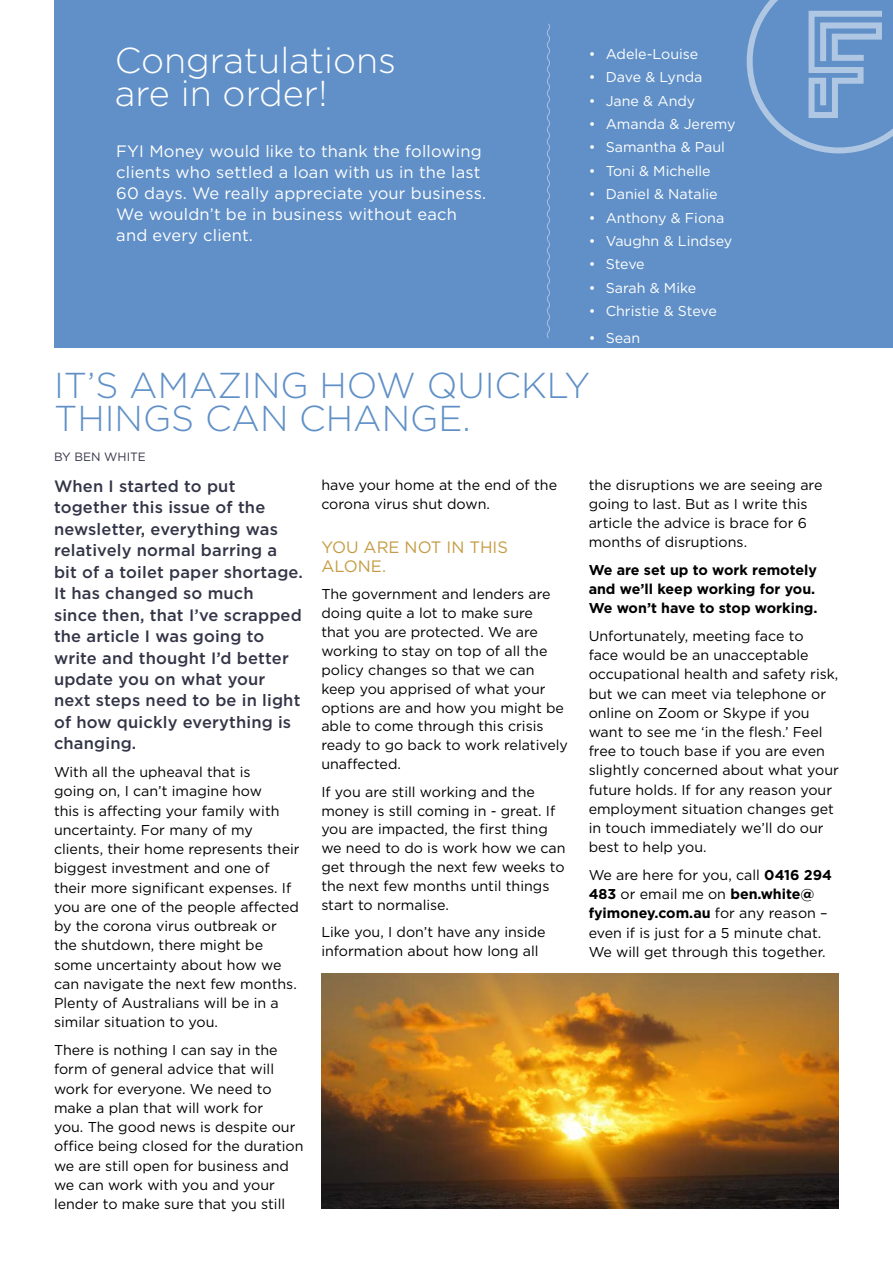
<style>
.page{position:relative;width:893px;height:1263px;background:#fff}
.page>*{position:absolute;margin:0;border:0;box-sizing:border-box;transform-origin:0 0}
.H1_style_-_content{font:300 36px/33px "Gotham HTF";color:#6090c7}
.H1_style_-_content-2{font:300 36px/33px "Gotham HTF";color:#fff}
.Bold_intro_to_body_c{font:500 16.5px/21.5px "Gotham HTF";letter-spacing:.01em;color:#333547}
.Bold_intro_to_body_c-2{font:16.5px/21px "Gotham HTF";letter-spacing:.01em;color:#fff}
.H2_style_-_content{font:16.5px/18.9px "Gotham HTF";color:#c59c44}
.Body_copy{font:14.25px/19.2px "Gotham HTF";color:#000}
.t1{font:14.25px "Gotham HTF";color:#fff}
.Body_copy-2{font:700 14.25px/19.2px "Gotham HTF";color:#000}
.t2{font:12px "Gotham HTF";color:#333547}
.s1{font-weight:700}
</style>
<div class="page">
<div style="left:54px;top:0;width:839px;height:348px;background:#6090c7"></div>
<svg style="left:547px;top:23px;width:3px;height:315px"></svg>
<img style="left:321px;top:974px;width:518px;height:235px">
<svg style="left:747px;top:0;width:146px;height:153px"></svg>
<p class="H1_style_-_content-2" style="left:115px;top:43px;width:283px">Congratulations are in order!</p>
<p class="Bold_intro_to_body_c-2" style="left:116px;top:140px;width:371px">FYI Money would like to thank the following clients who settled a loan with us in the last 60 days. We really appreciate your business.<br>We wouldn’t be in business without each and every client.</p>
<p class="t1" style="left:589px;top:46px;width:111px">• Adele-Louise</p>
<p class="t1" style="left:589px;top:69px;width:115px">• Dave &amp; Lynda</p>
<p class="t1" style="left:589px;top:93px;width:108px">• Jane &amp; Andy</p>
<p class="t1" style="left:589px;top:116px;width:148px">• Amanda &amp; Jeremy</p>
<p class="t1" style="left:589px;top:139px;width:138px">• Samantha &amp; Paul</p>
<p class="t1" style="left:589px;top:163px;width:124px">• Toni &amp; Michelle</p>
<p class="t1" style="left:589px;top:186px;width:130px">• Daniel &amp; Natalie</p>
<p class="t1" style="left:589px;top:210px;width:137px">• Anthony &amp; Fiona</p>
<p class="t1" style="left:589px;top:233px;width:145px">• Vaughn &amp; Lindsey</p>
<p class="t1" style="left:589px;top:256px;width:58px">• Steve</p>
<p class="t1" style="left:589px;top:280px;width:109px">• Sarah &amp; Mike</p>
<p class="t1" style="left:589px;top:303px;width:130px">• Christie &amp; Steve</p>
<p class="t1" style="left:589px;top:330px;width:53px">• Sean</p>
<p class="H1_style_-_content" style="left:54px;top:368px;width:538px">IT’S AMAZING HOW QUICKLY<br>THINGS CAN CHANGE.</p>
<p class="t2" style="left:54px;top:450px;width:93px">BY BEN WHITE</p>
<p class="Bold_intro_to_body_c" style="left:54px;top:475px;width:250px">When I started to put together this issue of the newsletter, everything was relatively normal barring a bit of a toilet paper shortage.<br>It has changed so much<br>since then, that I’ve scrapped the article I was going to write and thought I’d better update you on what your next steps need to be in light of how quickly everything is changing.</p>
<p class="Body_copy" style="left:54px;top:762px;width:247px">With all the upheaval that is<br>going on, I can’t imagine how<br>this is affecting your family with uncertainty. For many of my clients, their home represents their biggest investment and one of their more significant expenses. If you are one of the people affected by the corona virus outbreak or the shutdown, there might be some uncertainty about how we can navigate the next few months.<br>Plenty of Australians will be in a similar situation to you.</p>
<p class="Body_copy" style="left:54px;top:1040px;width:251px">There is nothing I can say in the form of general advice that will work for everyone. We need to make a plan that will work for<br>you. The good news is despite our office being closed for the duration we are still open for business and we can work with you and your lender to make sure that you still</p>
<p class="Body_copy" style="left:321px;top:475px;width:237px">have your home at the end of the corona virus shut down.</p>
<p class="H2_style_-_content" style="left:321px;top:537px;width:188px">YOU ARE NOT IN THIS<br>ALONE.</p>
<p class="Body_copy" style="left:321px;top:584px;width:248px">The government and lenders are doing quite a lot to make sure<br>that you are protected. We are working to stay on top of all the policy changes so that we can keep you apprised of what your options are and how you might be able to come through this crisis ready to go back to work relatively unaffected.</p>
<p class="Body_copy" style="left:321px;top:782px;width:246px">If you are still working and the money is still coming in - great. If you are impacted, the first thing we need to do is work how we can get through the next few weeks to the next few months until things start to normalise.</p>
<p class="Body_copy" style="left:321px;top:923px;width:226px">Like you, I don’t have any inside information about how long all</p>
<p class="Body_copy" style="left:589px;top:475px;width:235px">the disruptions we are seeing are going to last. But as I write this article the advice is brace for 6 months of disruptions.</p>
<p class="Body_copy-2" style="left:589px;top:560px;width:230px">We are set up to work remotely and we’ll keep working for you.<br>We won’t have to stop working.</p>
<p class="Body_copy" style="left:589px;top:626px;width:252px">Unfortunately, meeting face to<br>face would be an unacceptable occupational health and safety risk, but we can meet via telephone or online on Zoom or Skype if you want to see me ‘in the flesh.’ Feel free to touch base if you are even slightly concerned about what your future holds. If for any reason your employment situation changes get in touch immediately we’ll do our best to help you.</p>
<p class="Body_copy" style="left:589px;top:865px;width:245px">We are here for you, call <span class="s1">0416 294<br>483</span> or email me on <span class="s1">ben.white@ fyimoney.com.au</span> for any reason – even if is just for a 5 minute chat.<br>We will get through this together.</p>
</div>
